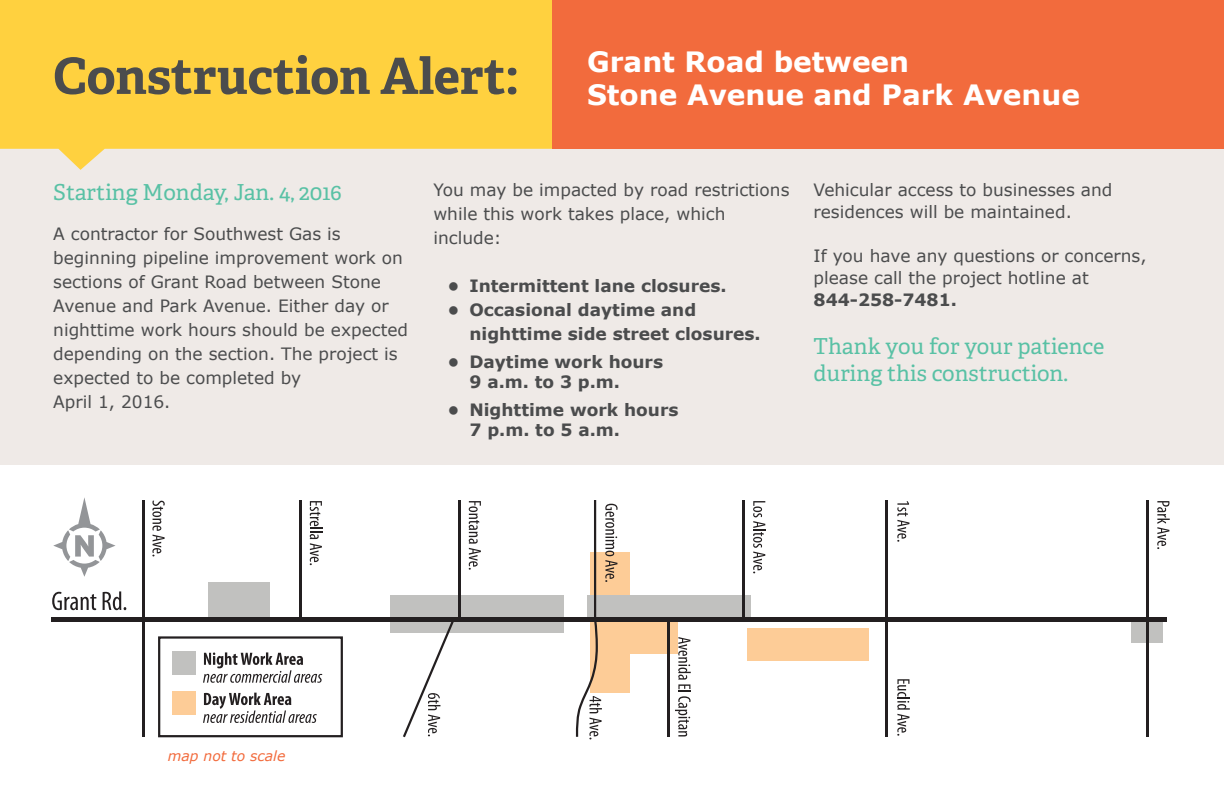
<style>
.page{position:relative;width:1224px;height:795px;background:#fff}
.page>*{position:absolute;margin:0;border:0;box-sizing:border-box;transform-origin:0 0}
.t1{font:700 50px "Adelle PE";color:#4b4c4d}
.t2{font:700 28px/33.6px "Verdana";color:#fff}
.t3{font:22px/26.4px "Adelle PE";color:#59c1a5}
.t4{font:17px/24px "Verdana";color:#4b4c4d}
.t5{font:700 17px/20px "Verdana";color:#4b4c4d}
.t6{font:italic 14px "Verdana";color:#f26b3d}
</style>
<div class="page">
<div style="left:0;top:135px;width:1223px;height:330px;background:#efeae7"></div>
<svg style="left:0;top:0;width:552px;height:170px;background:#fdd353"></svg>
<div style="left:552px;top:0;width:671px;height:149px;background:#f26b3d"></div>
<svg style="left:53px;top:497px;width:63px;height:80px"></svg>
<div style="left:747px;top:628px;width:121px;height:33px;background:#fdcc97"></div>
<div style="left:590px;top:622px;width:87px;height:32px;background:#fdcc97"></div>
<div style="left:590px;top:552px;width:40px;height:43px;background:#fdcc97"></div>
<div style="left:590px;top:654px;width:40px;height:38px;background:#fdcc97"></div>
<div style="left:208px;top:582px;width:61px;height:37px;background:#c1c1bf"></div>
<div style="left:390px;top:595px;width:173px;height:37px;background:#c1c1bf"></div>
<div style="left:587px;top:595px;width:163px;height:24px;background:#c1c1bf"></div>
<div style="left:1131px;top:618px;width:31px;height:25px;background:#c1c1bf"></div>
<div style="left:51px;top:617px;width:1115px;height:5px;background:#231f20"></div>
<hr style="left:1146px;top:500px;width:2px;height:237px;background:#231f20">
<hr style="left:885px;top:500px;width:2px;height:237px;background:#231f20">
<hr style="left:742px;top:500px;width:2px;height:118px;background:#231f20">
<hr style="left:667px;top:619px;width:2px;height:118px;background:#231f20">
<hr style="left:458px;top:500px;width:2px;height:118px;background:#231f20">
<hr style="left:299px;top:500px;width:2px;height:119px;background:#231f20">
<hr style="left:143px;top:500px;width:2px;height:237px;background:#231f20">
<svg style="left:1157px;top:501px;width:12px;height:48px"></svg>
<svg style="left:897px;top:501px;width:12px;height:41px"></svg>
<svg style="left:897px;top:679px;width:12px;height:56px"></svg>
<svg style="left:753px;top:501px;width:12px;height:72px"></svg>
<svg style="left:675px;top:637px;width:15px;height:99px"></svg>
<svg style="left:576px;top:500px;width:41px;height:239px"></svg>
<svg style="left:469px;top:501px;width:12px;height:69px"></svg>
<svg style="left:403px;top:622px;width:51px;height:115px"></svg>
<svg style="left:310px;top:501px;width:12px;height:64px"></svg>
<svg style="left:152px;top:500px;width:13px;height:56px"></svg>
<svg style="left:52px;top:592px;width:44px;height:18px"></svg>
<svg style="left:103px;top:591px;width:23px;height:19px"></svg>
<svg style="left:203px;top:652px;width:119px;height:31px"></svg>
<svg style="left:203px;top:692px;width:114px;height:31px"></svg>
<div style="left:173px;top:651px;width:23px;height:23px;background:#c1c1bf"></div>
<div style="left:158px;top:636px;width:185px;height:101px;border:2px solid #231f20"></div>
<div style="left:173px;top:691px;width:23px;height:24px;background:#fdcc97"></div>
<p class="t1" style="left:53px;top:40px;width:467px">Construction Alert:</p>
<p class="t2" style="left:587px;top:44px;width:494px">Grant Road between<br>Stone Avenue and Park Avenue</p>
<p class="t3" style="left:53px;top:178px;width:290px">Starting Monday, Jan. 4, 2016</p>
<p class="t4" style="left:53px;top:221px;width:356px">A contractor for Southwest Gas is beginning pipeline improvement work on sections of Grant Road between Stone Avenue and Park Avenue. Either day or nighttime work hours should be expected depending on the section. The project is expected to be completed by</p>
<p class="t4" style="left:53px;top:389px;width:119px">April 1, 2016.</p>
<p class="t4" style="left:433px;top:177px;width:358px">You may be impacted by road restrictions while this work takes place, which include:</p>
<p class="t5" style="left:447px;top:275px;width:281px">• Intermittent lane closures.</p>
<p class="t5" style="left:469px;top:297px;width:293px;line-height:24px;text-indent:-22px">• Occasional daytime and nighttime side street closures.</p>
<p class="t5" style="left:469px;top:351px;width:195px;text-indent:-22px">• Daytime work hours<br>9 a.m. to 3 p.m.</p>
<p class="t5" style="left:469px;top:399px;width:211px;text-indent:-22px">• Nighttime work hours<br>7 p.m. to 5 a.m.</p>
<p class="t4" style="left:813px;top:178px;width:300px;line-height:22px">Vehicular access to businesses and residences will be maintained.</p>
<p class="t4" style="left:813px;top:244px;width:334px;line-height:22px">If you have any questions or concerns, please call the project hotline at</p>
<p class="t5" style="left:813px;top:289px;width:145px">844-258-7481.</p>
<p class="t3" style="left:813px;top:332px;width:292px">Thank you for your patience during this construction.</p>
<p class="t6" style="left:168px;top:747px;width:119px">map not to scale</p>
</div>
